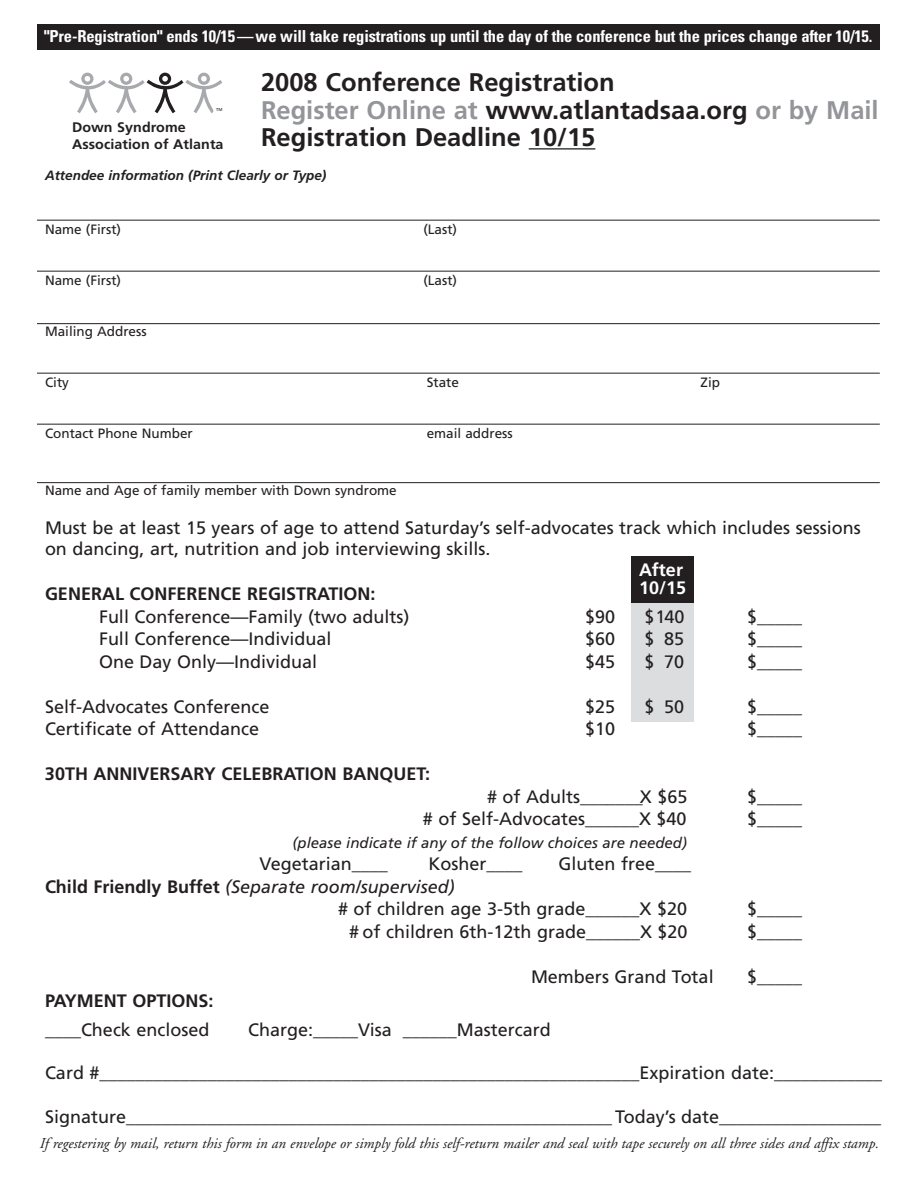
<style>
.page{position:relative;width:918px;height:1188px;background:#fff}
.page>*{position:absolute;margin:0;border:0;box-sizing:border-box;transform-origin:0 0}
.t1{font:700 25.5px/27.6px "Frutiger";color:#231f20}
.t2{font:18px/21.6px "Frutiger";color:#231f20}
.t3{font:700 18px "Frutiger";color:#231f20}
.t4{font:700 18px "Frutiger";color:#fff}
.t5{font:700 condensed 16.5px "Univers";letter-spacing:-.01em;color:#fff}
.t6{font:italic 15px "Adobe Garamond";color:#231f20}
.t7{font:italic 15px "Frutiger";color:#231f20}
.t8{font:700 13.8px/16.6px "Frutiger";letter-spacing:.005em;color:#231f20}
.t9{font:13.5px "Frutiger";color:#231f20}
.t10{font:italic 700 13.5px "Frutiger";color:#231f20}
.t11{font:4.2px "Frutiger";color:#231f20}
.s1{color:#939598}
.s2{font-weight:700}
.s3{font-style:italic}
</style>
<div class="page">
<div style="left:631px;top:556px;width:62px;height:166px;background:#dcdddf"></div>
<div style="left:631px;top:556px;width:62px;height:47px;background:#231f20"></div>
<hr style="left:529px;top:148px;width:66px;height:2px;background:#231f20">
<hr style="left:37px;top:220px;width:843px;height:1px;background:#231f20">
<hr style="left:37px;top:271px;width:843px;height:1px;background:#231f20">
<hr style="left:37px;top:323px;width:843px;height:1px;background:#231f20">
<hr style="left:37px;top:373px;width:843px;height:1px;background:#231f20">
<hr style="left:37px;top:424px;width:843px;height:1px;background:#231f20">
<hr style="left:37px;top:482px;width:843px;height:1px;background:#231f20">
<svg style="left:69px;top:73px;width:153px;height:40px"></svg>
<div style="left:37px;top:24px;width:843px;height:26px;background:#231f20"></div>
<p class="t5" style="left:44px;top:31px;width:830px">"Pre-Registration" ends 10/15 — we will take registrations up until the day of the conference but the prices change after 10/15.</p>
<h1 class="t1" style="left:261px;top:70px;width:619px">2008 Conference Registration<br><span class="s1">Register Online at</span> www.atlantadsaa.org <span class="s1">or by Mail<br></span>Registration Deadline 10/15</h1>
<p class="t10" style="left:45px;top:170px;width:283px">Attendee information (Print Clearly or Type)</p>
<p class="t11" style="left:216px;top:108px;width:8px">TM</p>
<p class="t8" style="left:72px;top:120px;width:153px">Down Syndrome<br>Association of Atlanta</p>
<p class="t9" style="left:45px;top:224px;width:78px">Name (First)</p>
<p class="t9" style="left:423px;top:224px;width:35px">(Last)</p>
<p class="t9" style="left:45px;top:275px;width:78px">Name (First)</p>
<p class="t9" style="left:423px;top:275px;width:35px">(Last)</p>
<p class="t9" style="left:45px;top:326px;width:103px">Mailing Address</p>
<p class="t9" style="left:45px;top:377px;width:26px">City</p>
<p class="t9" style="left:427px;top:377px;width:34px">State</p>
<p class="t9" style="left:701px;top:377px;width:21px">Zip</p>
<p class="t9" style="left:45px;top:428px;width:149px">Contact Phone Number</p>
<p class="t9" style="left:427px;top:428px;width:87px">email address</p>
<p class="t9" style="left:45px;top:485px;width:353px">Name and Age of family member with Down syndrome</p>
<p class="t2" style="left:45px;top:518px;width:817px">Must be at least 15 years of age to attend Saturday’s self-advocates track which includes sessions on dancing, art, nutrition and job interviewing skills.</p>
<p class="t4" style="left:639px;top:563px;width:46px">After</p>
<p class="t3" style="left:45px;top:587px;width:332px">GENERAL CONFERENCE REGISTRATION:</p>
<p class="t4" style="left:639px;top:581px;width:49px">10/15</p>
<p class="t2" style="left:99px;top:607px;width:312px">Full Conference—Family (two adults)</p>
<p class="t2" style="left:585px;top:607px;width:32px">$90</p>
<p class="t2" style="left:645px;top:607px;width:42px">$140</p>
<p class="t2" style="left:747px;top:607px;width:57px">$_____</p>
<p class="t2" style="left:99px;top:630px;width:234px">Full Conference—Individual</p>
<p class="t2" style="left:585px;top:630px;width:32px">$60</p>
<p class="t2" style="left:645px;top:630px;width:41px">$ 85</p>
<p class="t2" style="left:747px;top:630px;width:57px">$_____</p>
<p class="t2" style="left:99px;top:652px;width:220px">One Day Only—Individual</p>
<p class="t2" style="left:585px;top:652px;width:32px">$45</p>
<p class="t2" style="left:645px;top:652px;width:41px">$ 70</p>
<p class="t2" style="left:747px;top:652px;width:57px">$_____</p>
<p class="t2" style="left:45px;top:697px;width:226px">Self-Advocates Conference</p>
<p class="t2" style="left:585px;top:697px;width:32px">$25</p>
<p class="t2" style="left:645px;top:697px;width:41px">$ 50</p>
<p class="t2" style="left:747px;top:697px;width:57px">$_____</p>
<p class="t2" style="left:45px;top:720px;width:216px">Certificate of Attendance</p>
<p class="t2" style="left:585px;top:720px;width:32px">$10</p>
<p class="t2" style="left:747px;top:720px;width:57px">$_____</p>
<p class="t3" style="left:45px;top:767px;width:387px">30TH ANNIVERSARY CELEBRATION BANQUET:</p>
<p class="t2" style="left:487px;top:787px;width:202px"># of Adults_______X $65</p>
<p class="t2" style="left:747px;top:787px;width:57px">$_____</p>
<p class="t2" style="left:423px;top:810px;width:265px"># of Self-Advocates______X $40</p>
<p class="t2" style="left:747px;top:810px;width:57px">$_____</p>
<p class="t7" style="left:293px;top:837px;width:396px">(please indicate if any of the follow choices are needed)</p>
<p class="t2" style="left:260px;top:855px;width:130px">Vegetarian____</p>
<p class="t2" style="left:429px;top:855px;width:96px">Kosher____</p>
<p class="t2" style="left:559px;top:855px;width:134px">Gluten free____</p>
<p class="t2" style="left:338px;top:877px;width:351px;line-height:22.5px;text-indent:-293px"><span class="s2">Child Friendly Buffet</span> <span class="s3">(Separate room/supervised)<br></span># of children age 3-5th grade______X $20</p>
<p class="t2" style="left:747px;top:900px;width:57px">$_____</p>
<p class="t2" style="left:349px;top:922px;width:340px"># of children 6th-12th grade______X $20</p>
<p class="t2" style="left:747px;top:922px;width:57px">$_____</p>
<p class="t2" style="left:531px;top:967px;width:184px">Members Grand Total</p>
<p class="t2" style="left:747px;top:967px;width:57px">$_____</p>
<p class="t3" style="left:45px;top:993px;width:170px">PAYMENT OPTIONS:</p>
<p class="t2" style="left:45px;top:1021px;width:166px">____Check enclosed</p>
<p class="t2" style="left:248px;top:1021px;width:304px">Charge:_____Visa ______Mastercard</p>
<p class="t2" style="left:45px;top:1064px;width:839px">Card #____________________________________________________________Expiration date:____________</p>
<p class="t2" style="left:45px;top:1107px;width:838px">Signature______________________________________________________ Today’s date__________________</p>
<p class="t6" style="left:39px;top:1137px;width:841px">If regestering by mail, return this form in an envelope or simply fold this self-return mailer and seal with tape securely on all three sides and affix stamp.</p>
</div>
